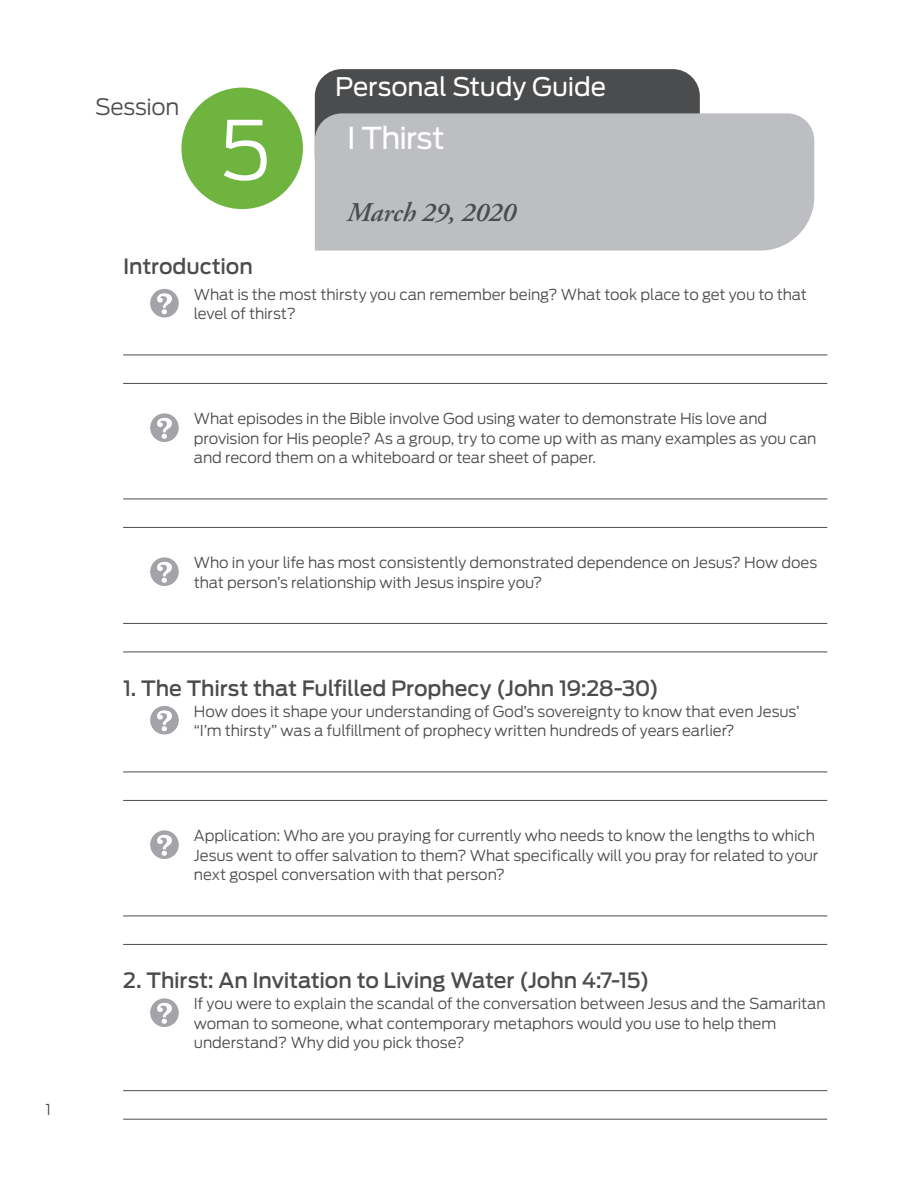
<style>
.page{position:relative;width:918px;height:1188px;background:#fff}
.page>*{position:absolute;margin:0;border:0;box-sizing:border-box;transform-origin:0 0}
.head1_session_number{font:300 81px "Antenna";color:#fff}
.head1{font:30px "Antenna";letter-spacing:-.025em;color:#fff}
.header3{font:italic 600 27px "Adobe Garamond Pro";letter-spacing:-.005em;color:#4b4c4d}
.header2{font:25.5px "Antenna";letter-spacing:-.005em;color:#fff}
.subhead_tabs{font:300 22.5px "Antenna";letter-spacing:-.015em;color:#4b4c4d}
.subhead1{font:500 21px "Antenna";letter-spacing:-.01em;color:#4b4c4d}
.header3-2{font:500 21px "Antenna";letter-spacing:-.005em;color:#4b4c4d}
.questions{font:300 15px/19.5px "Antenna";letter-spacing:-.01em;color:#4b4c4d}
.footer_left_align{font:300 15px "Antenna";color:#4b4c4d}
</style>
<div class="page">
<div style="left:315px;top:69px;width:385px;height:114px;background:#4b4c4d;border-radius:27px"></div>
<div style="left:315px;top:113px;width:499px;height:138px;background:#bdbec1"></div>
<hr style="left:123px;top:355px;width:704px;height:1px;background:#4b4c4d">
<hr style="left:123px;top:383px;width:704px;height:1px;background:#4b4c4d">
<hr style="left:123px;top:499px;width:704px;height:1px;background:#4b4c4d">
<hr style="left:123px;top:527px;width:704px;height:1px;background:#4b4c4d">
<hr style="left:123px;top:623px;width:704px;height:1px;background:#4b4c4d">
<hr style="left:123px;top:652px;width:704px;height:1px;background:#4b4c4d">
<hr style="left:123px;top:772px;width:704px;height:1px;background:#4b4c4d">
<hr style="left:123px;top:800px;width:704px;height:1px;background:#4b4c4d">
<hr style="left:123px;top:916px;width:704px;height:1px;background:#4b4c4d">
<hr style="left:123px;top:944px;width:704px;height:1px;background:#4b4c4d">
<hr style="left:123px;top:1090px;width:704px;height:1px;background:#4b4c4d">
<hr style="left:123px;top:1119px;width:704px;height:1px;background:#4b4c4d">
<svg style="left:150px;top:289px;width:29px;height:29px"></svg>
<svg style="left:150px;top:413px;width:29px;height:29px"></svg>
<svg style="left:150px;top:557px;width:29px;height:29px"></svg>
<svg style="left:150px;top:706px;width:29px;height:29px"></svg>
<svg style="left:150px;top:830px;width:29px;height:29px"></svg>
<svg style="left:150px;top:998px;width:29px;height:29px"></svg>
<div style="left:181px;top:88px;width:122px;height:121px;background:#6fb43f;border-radius:50%"></div>
<p class="footer_left_align" style="left:45px;top:1100px;width:7px">1</p>
<p class="subhead_tabs" style="left:95px;top:93px;width:86px">Session</p>
<p class="head1_session_number" style="left:219px;top:102px;width:53px">5</p>
<p class="header2" style="left:335px;top:72px;width:273px">Personal Study Guide</p>
<p class="head1" style="left:347px;top:120px;width:99px">I Thirst</p>
<p class="header3" style="left:347px;top:197px;width:170px">March 29, 2020</p>
<p class="header3-2" style="left:123px;top:254px;width:131px">Introduction</p>
<p class="questions" style="left:194px;top:285px;width:615px">What is the most thirsty you can remember being? What took place to get you to that level of thirst?</p>
<p class="questions" style="left:194px;top:409px;width:624px">What episodes in the Bible involve God using water to demonstrate His love and provision for His people? As a group, try to come up with as many examples as you can and record them on a whiteboard or tear sheet of paper.</p>
<p class="questions" style="left:194px;top:553px;width:625px">Who in your life has most consistently demonstrated dependence on Jesus? How does that person’s relationship with Jesus inspire you?</p>
<p class="subhead1" style="left:123px;top:676px;width:537px">1. The Thirst that Fulfilled Prophecy (John 19:28-30)</p>
<p class="questions" style="left:194px;top:702px;width:607px">How does it shape your understanding of God’s sovereignty to know that even Jesus’ “I’m thirsty” was a fulfillment of prophecy written hundreds of years earlier?</p>
<p class="questions" style="left:194px;top:826px;width:626px">Application: Who are you praying for currently who needs to know the lengths to which<br>Jesus went to offer salvation to them? What specifically will you pray for related to your next gospel conversation with that person?</p>
<p class="subhead1" style="left:123px;top:968px;width:528px">2. Thirst: An Invitation to Living Water (John 4:7-15)</p>
<p class="questions" style="left:194px;top:994px;width:633px">If you were to explain the scandal of the conversation between Jesus and the Samaritan woman to someone, what contemporary metaphors would you use to help them understand? Why did you pick those?</p>
</div>
